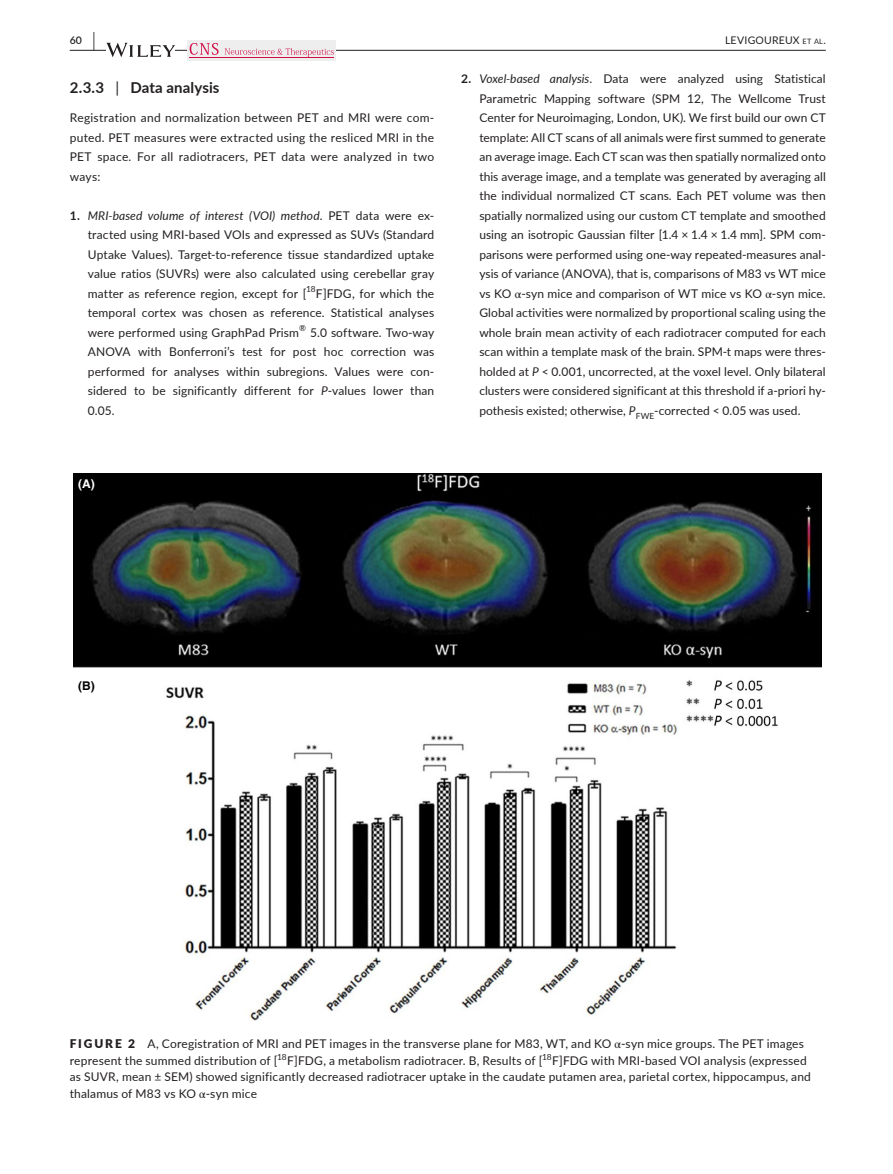
<style>
.page{position:relative;width:893px;height:1174px;background:#fff}
.page>*{position:absolute;margin:0;border:0;box-sizing:border-box;transform-origin:0 0}
.t1{font:700 15px "Lato";letter-spacing:.005em;color:#231f20}
.t2{font:12px/19.5px "Lato";letter-spacing:.015em;color:#231f20;text-align:justify}
.t3{font:700 12px "Helvetica";color:#fff}
.t4{font:700 12px "Helvetica";color:#000}
.t5{font:10.5px "Lato";letter-spacing:.02em;color:#231f20}
.t6{font:600 10.5px "Lato";color:#231f20}
.t7{font:8.4px "Lato";color:#231f20}
.s1{font-size:19.5px}
.s2{font-size:7.35px}
.s3{font-weight:400}
.s4{font-weight:700}
.s5{font-style:italic}
.s6{font-family:"STIX"}
.s7{font-weight:900}
</style>
<div class="page">
<hr style="left:70px;top:50px;width:756px;height:1px;background:#231f20">
<svg style="left:106px;top:43px;width:69px;height:14px"></svg>
<div style="left:187px;top:40px;width:149px;height:21px;background:#eeeeef"></div>
<hr style="left:189px;top:57px;width:145px;height:1px;background:#d10d47">
<svg style="left:190px;top:43px;width:29px;height:12px"></svg>
<svg style="left:225px;top:48px;width:109px;height:9px"></svg>
<img style="left:74px;top:473px;width:748px;height:547px">
<p class="t6" style="left:70px;top:33px;width:27px">60 <span class="s1">|</span></p>
<p class="t5" style="left:725px;top:33px;width:102px">LEVIGOUREUX <span class="s2">et al</span>.</p>
<p class="t1" style="left:70px;top:76px;width:151px">2.3.3 <span class="s3">|</span> Data analysis</p>
<p class="t2" style="left:70px;top:107px;width:366px">Registration and normalization between PET and MRI were com&shy;puted. PET measures were extracted using the resliced MRI in the PET space. For all radiotracers, PET data were analyzed in two ways:</p>
<p class="t2" style="left:88px;top:205px;width:348px;text-indent:-18px"><span class="s4">1.</span> <span class="s5">MRI-based volume of interest (VOI) method</span>. PET data were ex&shy;tracted using MRI-based VOIs and expressed as SUVs (Standard Uptake Values). Target-to-reference tissue standardized uptake value ratios (SUVRs) were also calculated using cerebellar gray matter as reference region, except for [</p>
<p class="t2" style="left:479px;top:68px;width:348px;text-indent:-18px"><span class="s4">2.</span> <span class="s5">Voxel-based analysis</span>. Data were analyzed using Statistical Parametric Mapping software (SPM 12, The Wellcome Trust Center for Neuroimaging, London, UK). We first build our own CT template: All CT scans of all animals were first summed to generate an average image. Each CT scan was then spatially normalized onto this average image, and a template was generated by averaging all the individual normalized CT scans. Each PET volume was then spatially normalized using our custom CT template and smoothed using an isotropic Gaussian filter [1.4 × 1.4 × 1.4 mm]. SPM com&shy;parisons were performed using one-way repeated-measures anal&shy;ysis of variance (ANOVA), that is, comparisons of M83 vs WT mice vs KO <span class="s6">α</span>-syn mice and comparison of WT mice vs KO <span class="s6">α</span>-syn mice.<br>Global activities were normalized by proportional scaling using the whole brain mean activity of each radiotracer computed for each scan within a template mask of the brain. SPM-t maps were thres&shy;holded at <span class="s5">P</span> &lt; 0.001, uncorrected, at the voxel level. Only bilateral clusters were considered significant at this threshold if a-priori hy&shy;pothesis existed; otherwise, <span class="s5">P</span><sub>FWE</sub>-corrected &lt; 0.05 was used.</p>
<p class="t7" style="left:306px;top:283px;width:11px">18</p>
<p class="t2" style="left:88px;top:283px;width:348px;text-indent:228px">F]FDG, for which the temporal cortex was chosen as reference. Statistical analyses were performed using GraphPad Prism</p>
<p class="t7" style="left:299px;top:322px;width:8px">®</p>
<p class="t2" style="left:88px;top:322px;width:348px;text-indent:222px">5.0 software. Two-way ANOVA with Bonferroni’s test for post hoc correction was performed for analyses within subregions. Values were con&shy;sidered to be significantly different for <span class="s5">P</span>-values lower than 0.05.</p>
<p class="t3" style="left:78px;top:476px;width:18px">(A)</p>
<p class="t4" style="left:78px;top:678px;width:18px">(B)</p>
<p class="t2" style="left:70px;top:1035px;width:743px;line-height:16.5px;text-align:left"><span class="s7">FIGURE 2</span> A, Coregistration of MRI and PET images in the transverse plane for M83, WT, and KO <span class="s6">α</span>-syn mice groups. The PET images represent the summed distribution of [<sup>18</sup>F]FDG, a metabolism radiotracer. B, Results of [<sup>18</sup>F]FDG with MRI-based VOI analysis (expressed as SUVR, mean ± SEM) showed significantly decreased radiotracer uptake in the caudate putamen area, parietal cortex, hippocampus, and thalamus of M83 vs KO <span class="s6">α</span>-syn mice</p>
</div>
